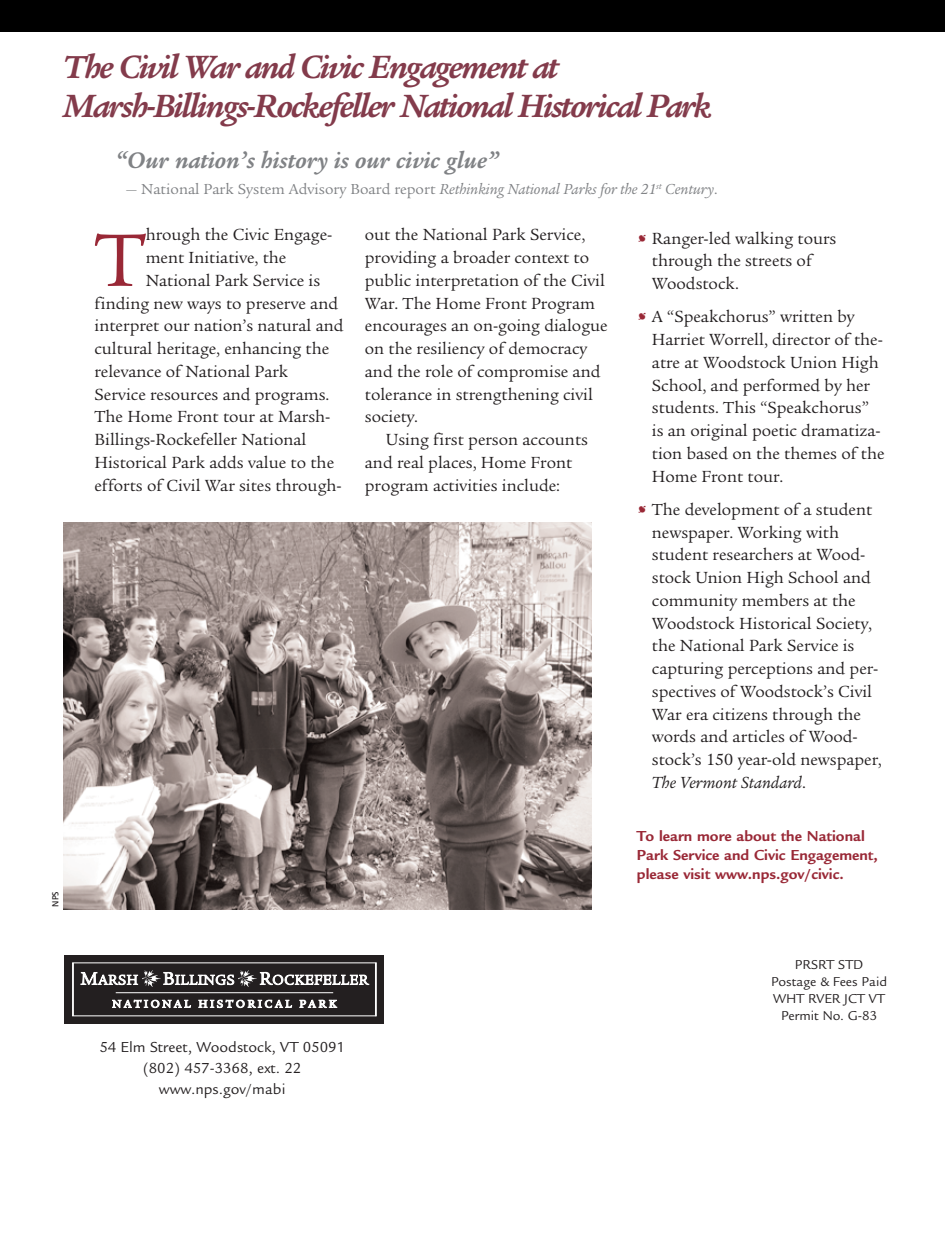
<style>
.page{position:relative;width:945px;height:1260px;background:#fff}
.page>*{position:absolute;margin:0;border:0;box-sizing:border-box;transform-origin:0 0}
.t1{font:81.55px "Legacy Serif";color:#992836}
.t2{font:italic 700 35px/38.5px "Legacy Serif";letter-spacing:-.05em;color:#833b4b}
.t3{font:italic 700 24.5px "Legacy Serif";color:#808285}
.t4{font:17.5px/22.8px "Legacy Serif";color:#231f20}
.t5{font:700 15.75px/19.2px "Legacy Sans";color:#992836}
.t6{font:15.75px "Legacy Serif";color:#808285}
.t7{font:15.75px/21px "Legacy Sans";color:#231f20;text-align:center}
.t8{font:14px/16.8px "Legacy Sans";color:#231f20;text-align:center}
.t9{font:8.75px "Frutiger";color:#231f20}
.s1{font-style:italic}
</style>
<div class="page">
<div style="left:65px;top:955px;width:319px;height:69px;background:#231f20"></div>
<svg style="left:112px;top:999px;width:79px;height:9px"></svg>
<svg style="left:199px;top:999px;width:93px;height:10px"></svg>
<svg style="left:300px;top:999px;width:37px;height:9px"></svg>
<hr style="left:116px;top:992px;width:217px;height:1px;background:#fff">
<svg style="left:164px;top:972px;width:70px;height:14px"></svg>
<svg style="left:81px;top:972px;width:57px;height:14px"></svg>
<svg style="left:260px;top:972px;width:109px;height:14px"></svg>
<img style="left:143px;top:971px;width:17px;height:15px">
<img style="left:239px;top:971px;width:17px;height:15px">
<hr style="left:73px;top:963px;width:1px;height:53px;background:#fff">
<hr style="left:375px;top:963px;width:1px;height:53px;background:#fff">
<img style="left:63px;top:522px;width:528px;height:387px">
<div style="left:0;top:0;width:945px;height:32px;background:#000"></div>
<h2 class="t2" style="left:63px;top:50px;width:651px">The Civil War and Civic Engagement at<br>Marsh-Billings-Rockefeller National Historical Park</h2>
<h3 class="t3" style="left:115px;top:150px;width:385px">“Our nation’s history is our civic glue”</h3>
<p class="t6" style="left:126px;top:183px;width:593px">— National Park System Advisory Board report <span class="s1">Rethinking National Parks for the 21</span><sup>st</sup> <span class="s1">Century</span>.</p>
<p class="t9" style="left:52px;top:907px;width:17px;rotate:-90deg">NPS</p>
<h1 class="t1" style="left:94px;top:228px;width:53px">T</h1>
<p class="t4" style="left:146px;top:225px;width:188px">hrough the Civic Engage-</p>
<p class="t4" style="left:146px;top:248px;width:142px">ment Initiative, the</p>
<p class="t4" style="left:146px;top:270px;width:176px">National Park Service is</p>
<p class="t4" style="left:94px;top:293px;width:245px">finding new ways to preserve and</p>
<p class="t4" style="left:94px;top:316px;width:251px">interpret our nation’s natural and</p>
<p class="t4" style="left:94px;top:339px;width:236px">cultural heritage, enhancing the</p>
<p class="t4" style="left:94px;top:361px;width:195px">relevance of National Park</p>
<p class="t4" style="left:94px;top:384px;width:236px">Service resources and programs.</p>
<p class="t4" style="left:94px;top:407px;width:237px">The Home Front tour at Marsh-</p>
<p class="t4" style="left:94px;top:430px;width:213px">Billings-Rockefeller National</p>
<p class="t4" style="left:94px;top:452px;width:241px">Historical Park adds value to the</p>
<p class="t4" style="left:94px;top:475px;width:249px">efforts of Civil War sites through-</p>
<p class="t4" style="left:365px;top:225px;width:244px">out the National Park Service, providing a broader context to public interpretation of the Civil<br>War. The Home Front Program encourages an on-going dialogue on the resiliency of democracy and the role of compromise and tolerance in strengthening civil society.</p>
<p class="t4" style="left:365px;top:430px;width:225px;text-indent:21px">Using first person accounts and real places, Home Front program activities include:</p>
<p class="t4" style="left:652px;top:228px;width:186px">Ranger-led walking tours through the streets of<br>Woodstock.</p>
<p class="t4" style="left:652px;top:307px;width:234px">A “Speakchorus” written by<br>Harriet Worrell, director of the&shy;atre at Woodstock Union High<br>School, and performed by her students. This “Speakchorus” is an original poetic dramatiza&shy;tion based on the themes of the<br>Home Front tour.</p>
<p class="t4" style="left:652px;top:499px;width:231px">The development of a student newspaper. Working with student researchers at Wood&shy;stock Union High School and community members at the<br>Woodstock Historical Society, the National Park Service is capturing perceptions and per&shy;spectives of Woodstock’s Civil<br>War era citizens through the words and articles of Wood&shy;stock’s 150 year-old newspaper,<br><span class="s1">The Vermont Standard</span>.</p>
<p class="t5" style="left:637px;top:827px;width:242px">To learn more about the National<br>Park Service and Civic Engagement, please visit www.nps.gov/civic.</p>
<p class="t7" style="left:99px;top:1038px;width:247px">54 Elm Street, Woodstock, VT 05091 (802) 457-3368, ext. 22 www.nps.gov/mabi</p>
<p class="t8" style="left:771px;top:958px;width:118px">PRSRT STD<br>Postage &amp; Fees Paid<br>WHT RVER JCT VT<br>Permit No. G-83</p>
</div>
